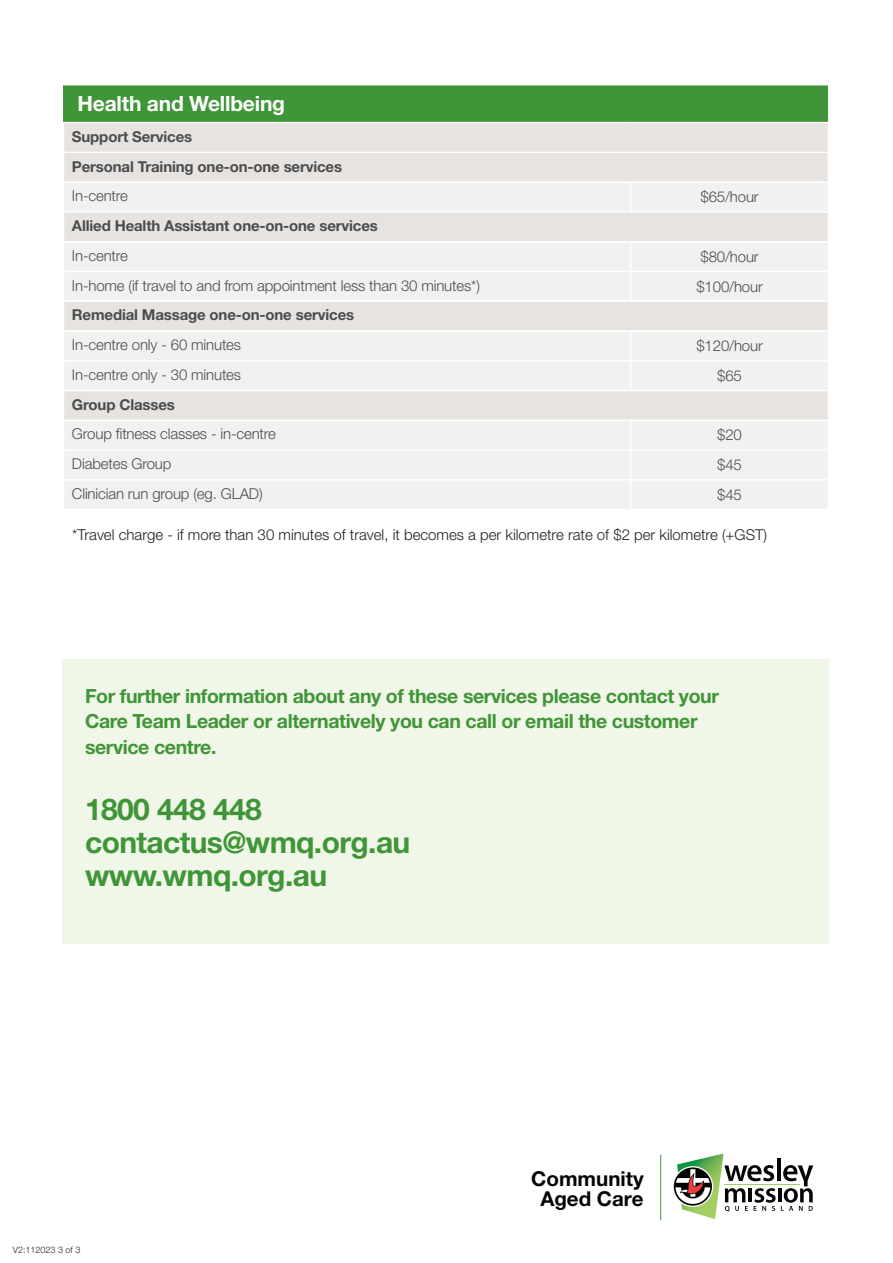
<style>
.page{position:relative;width:893px;height:1263px;background:#fff}
.page>*{position:absolute;margin:0;border:0;box-sizing:border-box;transform-origin:0 0}
.t1{font:700 30px/33px "Helvetica Neue LT Std";letter-spacing:-.02em;color:#3f9537}
.t2{font:700 21px "Helvetica Neue LT Std";letter-spacing:-.01em;color:#fff}
.t3{font:700 20.55px/20.1px "Helvetica Neue LT Std";color:#050504;text-align:center}
.t4{font:700 19.5px/25.5px "Helvetica Neue LT Std";letter-spacing:-.02em;color:#3f9537}
.t5{font:300 15px "Helvetica Neue LT Std";letter-spacing:-.01em;color:#4b4c4d}
.t6{font:700 15px/29.7px "Helvetica Neue LT Std";letter-spacing:-.01em;color:#4b4c4d}
.t7{font:300 15px "Helvetica Neue LT Std";color:#231f20}
.t8{font:300 9px "Helvetica Neue LT Std";color:#231f20}
</style>
<div class="page">
<div style="left:63px;top:659px;width:766px;height:284px;background:#f0f7e8"></div>
<svg style="left:674px;top:1153px;width:139px;height:66px"></svg>
<hr style="left:660px;top:1155px;width:1px;height:65px;background:#419644">
<div style="left:63px;top:85px;width:765px;height:38px;background:#3f9537"></div>
<div style="left:64px;top:123px;width:764px;height:58px;background:#e6e3e1"></div>
<svg style="left:64px;top:183px;width:764px;height:326px;fill:#f1f1ef"></svg>
<hr style="left:63px;top:122px;width:568px;height:1px;background:#fff">
<hr style="left:631px;top:122px;width:198px;height:1px;background:#fff">
<hr style="left:63px;top:152px;width:568px;height:1px;background:#fff">
<hr style="left:631px;top:152px;width:198px;height:1px;background:#fff">
<svg style="left:630px;top:183px;width:1px;height:28px"></svg>
<hr style="left:63px;top:211px;width:568px;height:2px;background:#fff">
<hr style="left:631px;top:211px;width:198px;height:2px;background:#fff">
<hr style="left:63px;top:241px;width:568px;height:1px;background:#fff">
<hr style="left:631px;top:241px;width:198px;height:1px;background:#fff">
<hr style="left:63px;top:271px;width:568px;height:1px;background:#fff">
<hr style="left:631px;top:271px;width:198px;height:1px;background:#fff">
<svg style="left:630px;top:242px;width:1px;height:58px"></svg>
<hr style="left:63px;top:300px;width:568px;height:2px;background:#fff">
<hr style="left:631px;top:300px;width:198px;height:2px;background:#fff">
<hr style="left:63px;top:330px;width:568px;height:2px;background:#fff">
<hr style="left:631px;top:330px;width:198px;height:2px;background:#fff">
<hr style="left:63px;top:360px;width:568px;height:1px;background:#fff">
<hr style="left:631px;top:360px;width:198px;height:1px;background:#fff">
<svg style="left:630px;top:332px;width:1px;height:58px"></svg>
<hr style="left:63px;top:390px;width:568px;height:1px;background:#fff">
<hr style="left:631px;top:390px;width:198px;height:1px;background:#fff">
<hr style="left:63px;top:419px;width:568px;height:2px;background:#fff">
<hr style="left:631px;top:419px;width:198px;height:2px;background:#fff">
<hr style="left:63px;top:449px;width:568px;height:2px;background:#fff">
<hr style="left:631px;top:449px;width:198px;height:2px;background:#fff">
<hr style="left:63px;top:479px;width:568px;height:2px;background:#fff">
<hr style="left:631px;top:479px;width:198px;height:2px;background:#fff">
<svg style="left:630px;top:421px;width:1px;height:88px"></svg>
<h2 class="t2" style="left:78px;top:91px;width:209px">Health and Wellbeing</h2>
<p class="t6" style="left:72px;top:121px;width:272px">Support Services<br>Personal Training one-on-one services</p>
<p class="t5" style="left:72px;top:187px;width:58px">In-centre</p>
<p class="t5" style="left:700px;top:188px;width:60px">$65/hour</p>
<p class="t6" style="left:72px;top:211px;width:307px">Allied Health Assistant one-on-one services</p>
<p class="t5" style="left:72px;top:246px;width:58px">In-centre</p>
<p class="t5" style="left:700px;top:247px;width:60px">$80/hour</p>
<p class="t5" style="left:72px;top:276px;width:409px">In-home (if travel to and from appointment less than 30 minutes*)</p>
<p class="t5" style="left:696px;top:277px;width:68px">$100/hour</p>
<p class="t6" style="left:72px;top:300px;width:284px">Remedial Massage one-on-one services</p>
<p class="t5" style="left:72px;top:336px;width:171px">In-centre only - 60 minutes</p>
<p class="t5" style="left:696px;top:337px;width:68px">$120/hour</p>
<p class="t5" style="left:72px;top:365px;width:171px">In-centre only - 30 minutes</p>
<p class="t5" style="left:717px;top:366px;width:26px">$65</p>
<p class="t6" style="left:72px;top:389px;width:104px">Group Classes</p>
<p class="t5" style="left:72px;top:425px;width:205px">Group fitness classes - in-centre</p>
<p class="t5" style="left:717px;top:426px;width:26px">$20</p>
<p class="t5" style="left:72px;top:455px;width:101px">Diabetes Group</p>
<p class="t5" style="left:717px;top:456px;width:26px">$45</p>
<p class="t5" style="left:72px;top:484px;width:192px">Clinician run group (eg. GLAD)</p>
<p class="t5" style="left:717px;top:485px;width:26px">$45</p>
<p class="t7" style="left:72px;top:525px;width:696px">*Travel charge - if more than 30 minutes of travel, it becomes a per kilometre rate of $2 per kilometre (+GST)</p>
<h3 class="t4" style="left:85px;top:683px;width:635px">For further information about any of these services please contact your<br>Care Team Leader or alternatively you can call or email the customer service centre.</h3>
<h1 class="t1" style="left:85px;top:792px;width:327px">1800 448 448 contactus@wmq.org.au www.wmq.org.au</h1>
<p class="t8" style="left:13px;top:1244px;width:69px">V2:112023 3 of 3</p>
<h3 class="t3" style="left:531px;top:1168px;width:114px">Community<br>Aged Care</h3>
</div>
